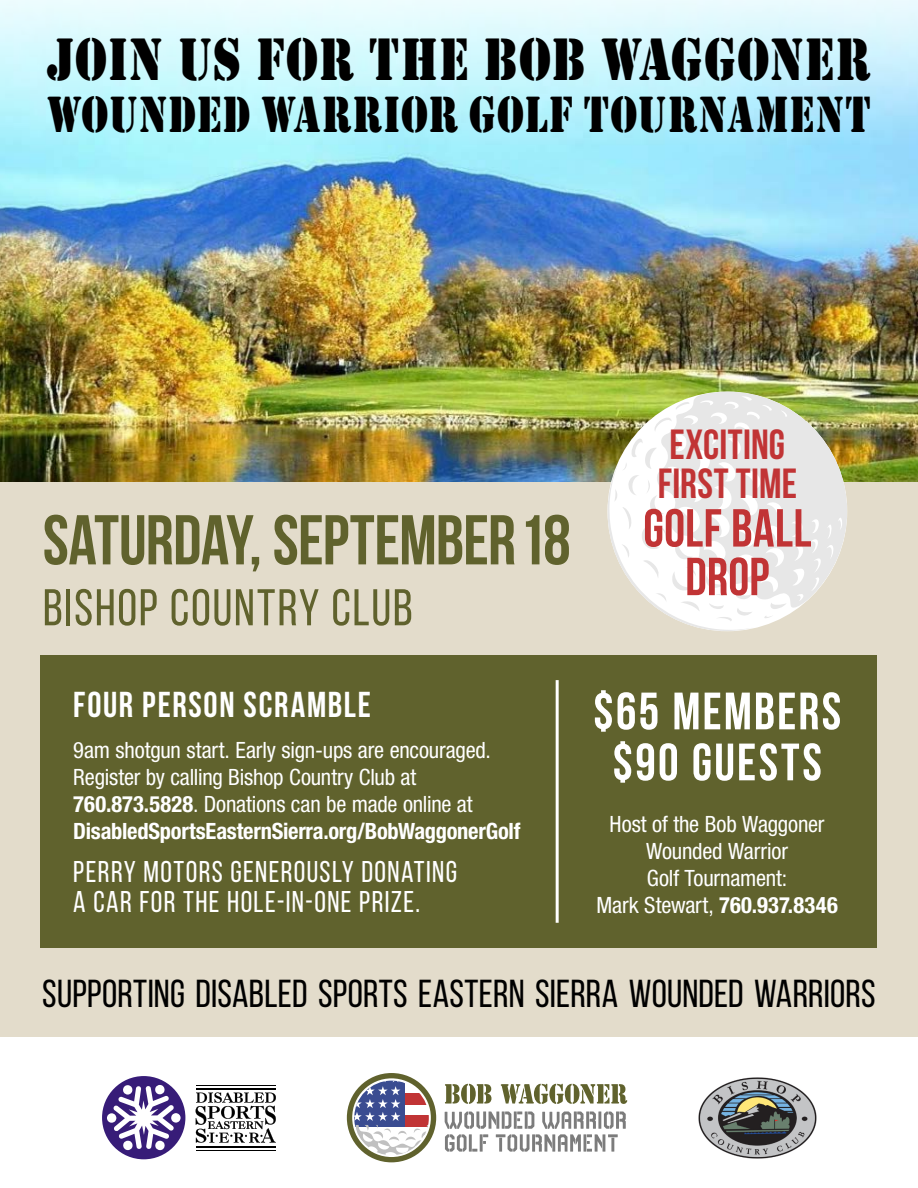
<style>
.page{position:relative;width:918px;height:1188px;background:#fff}
.page>*{position:absolute;margin:0;border:0;box-sizing:border-box;transform-origin:0 0}
.t1{font:700 70.35px "Bebas Neue";letter-spacing:-.01em;color:#60622d}
.t2{font:55.5px "Stencil Std";letter-spacing:.02em;color:#000;scale:.81 1}
.t3{font:700 53.4px/48.6px "Bebas Neue";letter-spacing:.005em;color:#c13435;text-align:center}
.t4{font:700 52.5px/51px "Bebas Neue";letter-spacing:.04em;color:#fff;text-align:center}
.t5{font:51.6px "Bebas Neue";letter-spacing:.03em;color:#60622d}
.t6{font:47.25px "Stencil Std";letter-spacing:.03em;color:#000;scale:.8 1}
.t7{font:700 42.15px/38.8px "Bebas Neue";letter-spacing:.005em;color:#c13435}
.t8{font:39px "Bebas Neue";letter-spacing:.005em;color:#000}
.t9{font:700 36px "Bebas Neue";letter-spacing:.05em;color:#fff}
.t10{font:30px/30px "Bebas Neue";letter-spacing:.045em;color:#fff}
.t11{font:condensed 22.5px/27px "Helvetica Neue LT Std";letter-spacing:-.01em;color:#fff}
.s1{font-weight:700}
</style>
<div class="page">
<div style="left:0;top:482px;width:918px;height:555px;background:#e3dccb"></div>
<img style="left:0;top:0;width:918px;height:482px">
<div style="left:40px;top:655px;width:838px;height:293px;background:#60622d"></div>
<hr style="left:556px;top:680px;width:3px;height:243px;background:#fff">
<img style="left:698px;top:1077px;width:119px;height:82px">
<div style="left:102px;top:1076px;width:83px;height:83px;background:#371c78;border-radius:50%"></div>
<svg style="left:107px;top:1085px;width:74px;height:65px"></svg>
<svg style="left:196px;top:1092px;width:80px;height:51px"></svg>
<hr style="left:196px;top:1088px;width:80px;height:2px;background:#000">
<hr style="left:196px;top:1085px;width:80px;height:1px;background:#000">
<hr style="left:196px;top:1146px;width:80px;height:2px;background:#000">
<hr style="left:196px;top:1150px;width:80px;height:1px;background:#000">
<svg style="left:350px;top:1076px;width:84px;height:84px"></svg>
<div style="left:347px;top:1073px;width:89px;height:89px;border:5px solid #60622d;border-radius:50%"></div>
<svg style="left:445px;top:1084px;width:182px;height:20px"></svg>
<svg style="left:445px;top:1111px;width:181px;height:41px"></svg>
<svg style="left:428px;top:1115px;width:1px;height:12px"></svg>
<svg style="left:428px;top:1093px;width:1px;height:12px"></svg>
<hr style="left:405px;top:1081px;width:24px;height:2px;background:#c13435">
<svg style="left:354px;top:1081px;width:74px;height:74px"></svg>
<svg style="left:608px;top:392px;width:239px;height:239px;fill:#e7e7e7"></svg>
<h2 class="t2" style="left:47px;top:24px;width:1018px">JOIN US FOR THE BOB WAGGONER</h2>
<h3 class="t6" style="left:47px;top:84px;width:1031px">WOUNDED WARRIOR GOLF TOURNAMENT</h3>
<h1 class="t1" style="left:43px;top:501px;width:529px">SATURDAY, SEPTEMBER 18</h1>
<h3 class="t5" style="left:43px;top:580px;width:371px">BISHOP COUNTRY CLUB</h3>
<h3 class="t9" style="left:73px;top:685px;width:299px">FOUR PERSON SCRAMBLE</h3>
<p class="t11" style="left:73px;top:736px;width:449px">9am shotgun start. Early sign-ups are encouraged.<br>Register by calling Bishop Country Club at <span class="s1">760.873.5828</span>. Donations can be made online at <span class="s1">DisabledSportsEasternSierra.org/BobWaggonerGolf</span></p>
<h3 class="t10" style="left:73px;top:857px;width:385px">PERRY MOTORS GENEROUSLY DONATING<br>A CAR FOR THE HOLE-IN-ONE PRIZE.</h3>
<h3 class="t7" style="left:658px;top:425px;width:141px">EXCITING<br>FIRST TIME</h3>
<h3 class="t3" style="left:643px;top:503px;width:170px">GOLF BALL<br>DROP</h3>
<h3 class="t4" style="left:593px;top:685px;width:250px">$65 MEMBERS $90 GUESTS</h3>
<p class="t11" style="left:596px;top:810px;width:243px;text-align:center">Host of the Bob Waggoner<br>Wounded Warrior<br>Golf Tournament:<br>Mark Stewart, <span class="s1">760.937.8346</span></p>
<h3 class="t8" style="left:42px;top:972px;width:835px">SUPPORTING DISABLED SPORTS EASTERN SIERRA WOUNDED WARRIORS</h3>
</div>
